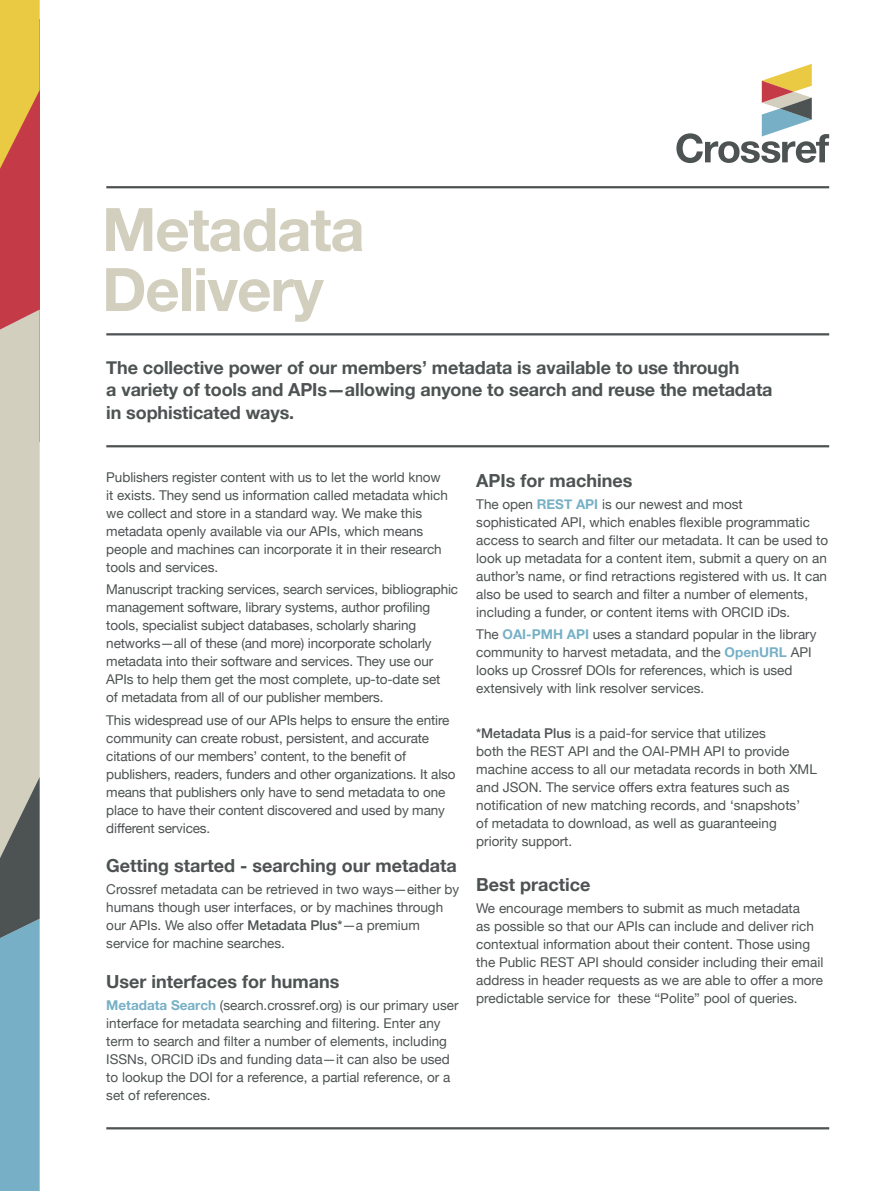
<style>
.page{position:relative;width:893px;height:1191px;background:#fff}
.page>*{position:absolute;margin:0;border:0;box-sizing:border-box;transform-origin:0 0}
.t1{font:700 60px/60px "Helvetica Neue";letter-spacing:-.02em;color:#d2cfbe}
.t2{font:700 18px/22.5px "Helvetica Neue";letter-spacing:-.005em;color:#4d5252}
.t3{font:13.5px/18px "Helvetica Neue";color:#4d5252}
.s1{font-weight:500}
.s2{font-weight:700;color:#77b0c6}
</style>
<div class="page">
<svg style="left:676px;top:64px;width:153px;height:99px"></svg>
<hr style="left:106px;top:186px;width:723px;height:2px;background:#4d5252">
<hr style="left:106px;top:333px;width:723px;height:2px;background:#4d5252">
<hr style="left:106px;top:445px;width:723px;height:2px;background:#4d5252">
<hr style="left:106px;top:1127px;width:723px;height:2px;background:#4d5252">
<div style="left:0;top:19px;width:40px;height:423px;background:#c53a47"></div>
<svg style="left:0;top:309px;width:40px;height:882px"></svg>
<svg style="left:0;top:0;width:40px;height:169px"></svg>
<h1 class="t1" style="left:102px;top:201px;width:264px">Metadata<br>Delivery</h1>
<h2 class="t2" style="left:106px;top:357px;width:668px">The collective power of our members’ metadata is available to use through<br>a variety of tools and APIs—allowing anyone to search and reuse the metadata in sophisticated ways.</h2>
<p class="t3" style="left:106px;top:469px;width:343px">Publishers register content with us to let the world know it exists. They send us information called metadata which we collect and store in a standard way. We make this metadata openly available via our APIs, which means people and machines can incorporate it in their research tools and services.</p>
<p class="t3" style="left:106px;top:581px;width:353px">Manuscript tracking services, search services, bibliographic management software, library systems, author profiling tools, specialist subject databases, scholarly sharing networks—all of these (and more) incorporate scholarly metadata into their software and services. They use our APIs to help them get the most complete, up-to-date set<br>of metadata from all of our publisher members.</p>
<p class="t3" style="left:106px;top:711px;width:351px">This widespread use of our APIs helps to ensure the entire community can create robust, persistent, and accurate citations of our members’ content, to the benefit of publishers, readers, funders and other organizations. It also means that publishers only have to send metadata to one place to have their content discovered and used by many different services.</p>
<h2 class="t2" style="left:106px;top:855px;width:352px">Getting started - searching our metadata</h2>
<p class="t3" style="left:106px;top:881px;width:354px">Crossref metadata can be retrieved in two ways—either by humans though user interfaces, or by machines through our APIs. We also offer <span class="s1">Metadata Plus*</span>—a premium service for machine searches.</p>
<h2 class="t2" style="left:106px;top:970px;width:235px">User interfaces for humans</h2>
<p class="t3" style="left:106px;top:996px;width:354px"><span class="s2">Metadata Search</span> (search.crossref.org) is our primary user interface for metadata searching and filtering. Enter any term to search and filter a number of elements, including ISSNs, ORCID iDs and funding data—it can also be used to lookup the DOI for a reference, a partial reference, or a set of references.</p>
<h2 class="t2" style="left:476px;top:469px;width:158px">APIs for machines</h2>
<p class="t3" style="left:476px;top:496px;width:353px">The open <span class="s2">REST API</span> is our newest and most<br>sophisticated API, which enables flexible programmatic access to search and filter our metadata. It can be used to look up metadata for a content item, submit a query on an author’s name, or find retractions registered with us. It can also be used to search and filter a number of elements, including a funder, or content items with ORCID iDs.</p>
<p class="t3" style="left:476px;top:626px;width:342px">The <span class="s2">OAI-PMH API</span> uses a standard popular in the library community to harvest metadata, and the <span class="s2">OpenURL</span> API looks up Crossref DOIs for references, which is used extensively with link resolver services.</p>
<p class="t3" style="left:476px;top:725px;width:342px"><span class="s1">*Metadata Plus</span> is a paid-for service that utilizes<br>both the REST API and the OAI-PMH API to provide machine access to all our metadata records in both XML and JSON. The service offers extra features such as notification of new matching records, and ‘snapshots’<br>of metadata to download, as well as guaranteeing priority support.</p>
<h2 class="t2" style="left:476px;top:873px;width:116px">Best practice</h2>
<p class="t3" style="left:476px;top:899px;width:349px">We encourage members to submit as much metadata<br>as possible so that our APIs can include and deliver rich contextual information about their content. Those using the Public REST API should consider including their email address in header requests as we are able to offer a more predictable service for these “Polite” pool of queries.</p>
</div>
